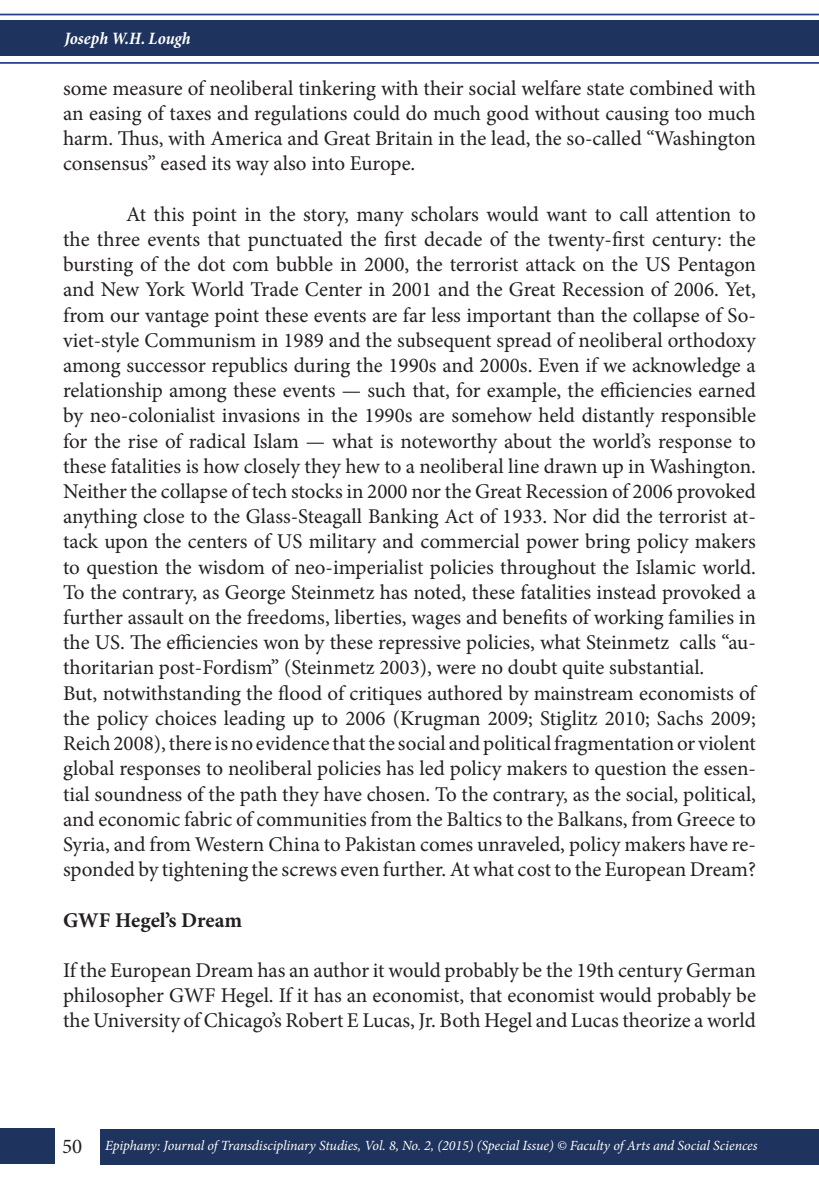
<style>
.page{position:relative;width:819px;height:1191px;background:#fff}
.page>*{position:absolute;margin:0;border:0;box-sizing:border-box;transform-origin:0 0}
.t1{font:21px/25.2px "Minion Pro";color:#231f20;text-align:justify}
.t2{font:700 21px "Minion Pro";color:#231f20}
.t3{font:italic 700 condensed 17.5px "Minion Pro";color:#fff}
.t4{font:italic 14px "Minion Pro";letter-spacing:-.01em;color:#fff}
</style>
<div class="page">
<div style="left:0;top:21px;width:819px;height:35px;background:#1e335d"></div>
<div style="left:100px;top:1128px;width:719px;height:36px;background:#1e335d"></div>
<div style="left:0;top:1128px;width:54px;height:35px;background:#1e335d"></div>
<hr style="left:0;top:14px;width:819px;height:1px;background:#253f8e">
<hr style="left:0;top:62px;width:819px;height:2px;background:#253f8e">
<p class="t3" style="left:64px;top:26px;width:128px">Joseph W.H. Lough</p>
<p class="t1" style="left:63px;top:75px;width:694px">some measure of neoliberal tinkering with their social welfare state combined with an easing of taxes and regulations could do much good without causing too much harm. Thus, with America and Great Britain in the lead, the so-called “Washington consensus” eased its way also into Europe.</p>
<p class="t1" style="left:63px;top:201px;width:694px;text-indent:63px">At this point in the story, many scholars would want to call attention to the three events that punctuated the first decade of the twenty-first century: the bursting of the dot com bubble in 2000, the terrorist attack on the US Pentagon and New York World Trade Center in 2001 and the Great Recession of 2006. Yet, from our vantage point these events are far less important than the collapse of So&shy;viet-style Communism in 1989 and the subsequent spread of neoliberal orthodoxy among successor republics during the 1990s and 2000s. Even if we acknowledge a relationship among these events — such that, for example, the efficiencies earned by neo-colonialist invasions in the 1990s are somehow held distantly responsible for the rise of radical Islam — what is noteworthy about the world’s response to these fatalities is how closely they hew to a neoliberal line drawn up in Washington.<br>Neither the collapse of tech stocks in 2000 nor the Great Recession of 2006 provoked anything close to the Glass-Steagall Banking Act of 1933. Nor did the terrorist at&shy;tack upon the centers of US military and commercial power bring policy makers to question the wisdom of neo-imperialist policies throughout the Islamic world.<br>To the contrary, as George Steinmetz has noted, these fatalities instead provoked a further assault on the freedoms, liberties, wages and benefits of working families in the US. The efficiencies won by these repressive policies, what Steinmetz calls “au&shy;thoritarian post-Fordism” (Steinmetz 2003), were no doubt quite substantial.</p>
<p class="t1" style="left:63px;top:680px;width:694px">But, notwithstanding the flood of critiques authored by mainstream economists of the policy choices leading up to 2006 (Krugman 2009; Stiglitz 2010; Sachs 2009; Reich 2008), there is no evidence that the social and political fragmentation or violent global responses to neoliberal policies has led policy makers to question the essen&shy;tial soundness of the path they have chosen. To the contrary, as the social, political, and economic fabric of communities from the Baltics to the Balkans, from Greece to Syria, and from Western China to Pakistan comes unraveled, policy makers have re&shy;sponded by tightening the screws even further. At what cost to the European Dream?</p>
<p class="t2" style="left:63px;top:905px;width:181px">GWF Hegel’s Dream</p>
<p class="t1" style="left:63px;top:957px;width:694px">If the European Dream has an author it would probably be the 19th century German philosopher GWF Hegel. If it has an economist, that economist would probably be the University of Chicago’s Robert E Lucas, Jr. Both Hegel and Lucas theorize a world</p>
<p class="t1" style="left:62px;top:1133px;width:22px">50</p>
<p class="t4" style="left:105px;top:1136px;width:653px">Epiphany: Journal of Transdisciplinary Studies, Vol. 8, No. 2, (2015) (Special Issue) © Faculty of Arts and Social Sciences</p>
</div>
